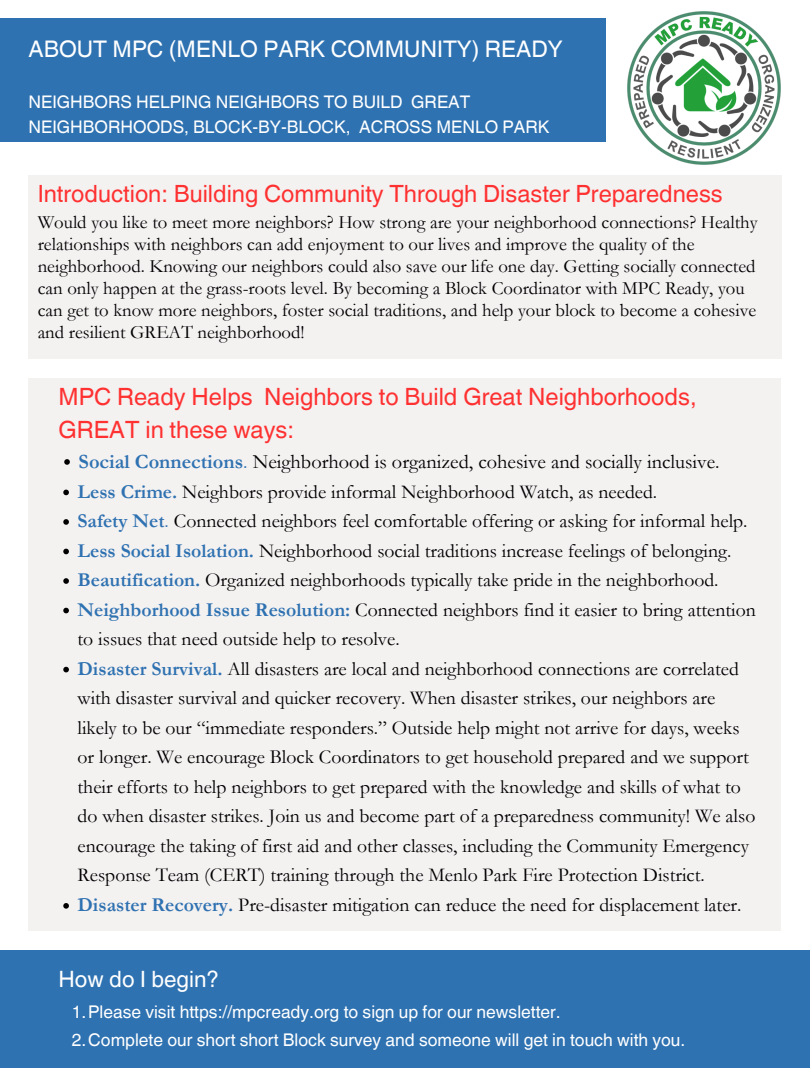
<style>
.page{position:relative;width:810px;height:1080px;background:#fff}
.page>*{position:absolute;margin:0;border:0;box-sizing:border-box;transform-origin:0 0}
.t1{font:23.81px/33.2px "Helvetica World";color:#ff3131}
.t2{font:23.75px "Helvetica World";color:#ff3131}
.t3{font:22.88px "Helvetica World";color:#fff}
.t4{font:22.5px "Helvetica World";color:#fff}
.t5{font:20.31px "Garamond";color:#000}
.t6{font:19.69px/29.5px "Garamond";color:#000}
.t7{font:18.75px/22px "Garamond";color:#000}
.t8{font:17.5px "Helvetica World";color:#fff}
.t9{font:17.38px/24.9px "Helvetica World";color:#fff}
.s1{font-weight:700;color:#2f72b1}
.s2{color:#2f72b1}
</style>
<div class="page">
<div style="left:28px;top:378px;width:753px;height:552px;background:#f4f1f1"></div>
<div style="left:28px;top:175px;width:754px;height:183px;background:#f4f1f1"></div>
<div style="left:0;top:19px;width:605px;height:123px;background:#2f72b1"></div>
<div style="left:0;top:950px;width:810px;height:118px;background:#2f72b1"></div>
<svg style="left:64px;top:459px;width:6px;height:6px"></svg>
<svg style="left:63px;top:490px;width:6px;height:5px"></svg>
<svg style="left:63px;top:519px;width:6px;height:6px"></svg>
<svg style="left:63px;top:549px;width:6px;height:5px"></svg>
<svg style="left:63px;top:578px;width:6px;height:6px"></svg>
<svg style="left:63px;top:608px;width:6px;height:5px"></svg>
<svg style="left:63px;top:667px;width:6px;height:5px"></svg>
<svg style="left:63px;top:903px;width:6px;height:6px"></svg>
<img style="left:627px;top:11px;width:154px;height:154px">
<p class="t3" style="left:28px;top:36px;width:536px">ABOUT MPC (MENLO PARK COMMUNITY) READY</p>
<p class="t9" style="left:28px;top:89px;width:523px">NEIGHBORS HELPING NEIGHBORS TO BUILD GREAT<br>NEIGHBORHOODS, BLOCK-BY-BLOCK, ACROSS MENLO PARK</p>
<p class="t2" style="left:38px;top:180px;width:687px">Introduction: Building Community Through Disaster Preparedness</p>
<p class="t7" style="left:38px;top:211px;width:721px">Would you like to meet more neighbors? How strong are your neighborhood connections? Healthy relationships with neighbors can add enjoyment to our lives and improve the quality of the neighborhood. Knowing our neighbors could also save our life one day. Getting socially connected can only happen at the grass-roots level. By becoming a Block Coordinator with MPC Ready, you can get to know more neighbors, foster social traditions, and help your block to become a cohesive and resilient GREAT neighborhood!</p>
<p class="t1" style="left:58px;top:380px;width:640px">MPC Ready Helps Neighbors to Build Great Neighborhoods,<br>GREAT in these ways:</p>
<h1 class="t5" style="left:79px;top:450px;width:642px"><span class="s1">Social Connections</span><span class="s2">.</span> Neighborhood is organized, cohesive and socially inclusive.</h1>
<h4 class="t6" style="left:78px;top:477px;width:581px"><span class="s1">Less Crime.</span> Neighbors provide informal Neighborhood Watch, as needed.</h4>
<p class="t6" style="left:78px;top:506px;width:671px"><span class="s1">Safety Net</span><span class="s2">.</span> Connected neighbors feel comfortable offering or asking for informal help.</p>
<h2 class="t6" style="left:78px;top:536px;width:655px"><span class="s1">Less Social Isolation.</span> Neighborhood social traditions increase feelings of belonging.</h2>
<h3 class="t6" style="left:78px;top:566px;width:643px"><span class="s1">Beautification.</span> Organized neighborhoods typically take pride in the neighborhood.</h3>
<h2 class="t6" style="left:78px;top:595px;width:680px"><span class="s1">Neighborhood Issue Resolution:</span> Connected neighbors find it easier to bring attention to issues that need outside help to resolve.</h2>
<p class="t6" style="left:78px;top:654px;width:679px"><span class="s1">Disaster Survival.</span> All disasters are local and neighborhood connections are correlated with disaster survival and quicker recovery. When disaster strikes, our neighbors are likely to be our “immediate responders.” Outside help might not arrive for days, weeks or longer. We encourage Block Coordinators to get household prepared and we support their efforts to help neighbors to get prepared with the knowledge and skills of what to do when disaster strikes. Join us and become part of a preparedness community! We also encourage the taking of first aid and other classes, including the Community Emergency Response Team (CERT) training through the Menlo Park Fire Protection District.</p>
<p class="t6" style="left:78px;top:890px;width:665px"><span class="s1">Disaster Recovery.</span> Pre-disaster mitigation can reduce the need for displacement later.</p>
<p class="t4" style="left:58px;top:966px;width:162px">How do I begin?</p>
<p class="t8" style="left:72px;top:1001px;width:490px">1.Please visit https://mpcready.org to sign up for our newsletter.</p>
<p class="t8" style="left:72px;top:1030px;width:615px">2.Complete our short short Block survey and someone will get in touch with you.</p>
</div>
